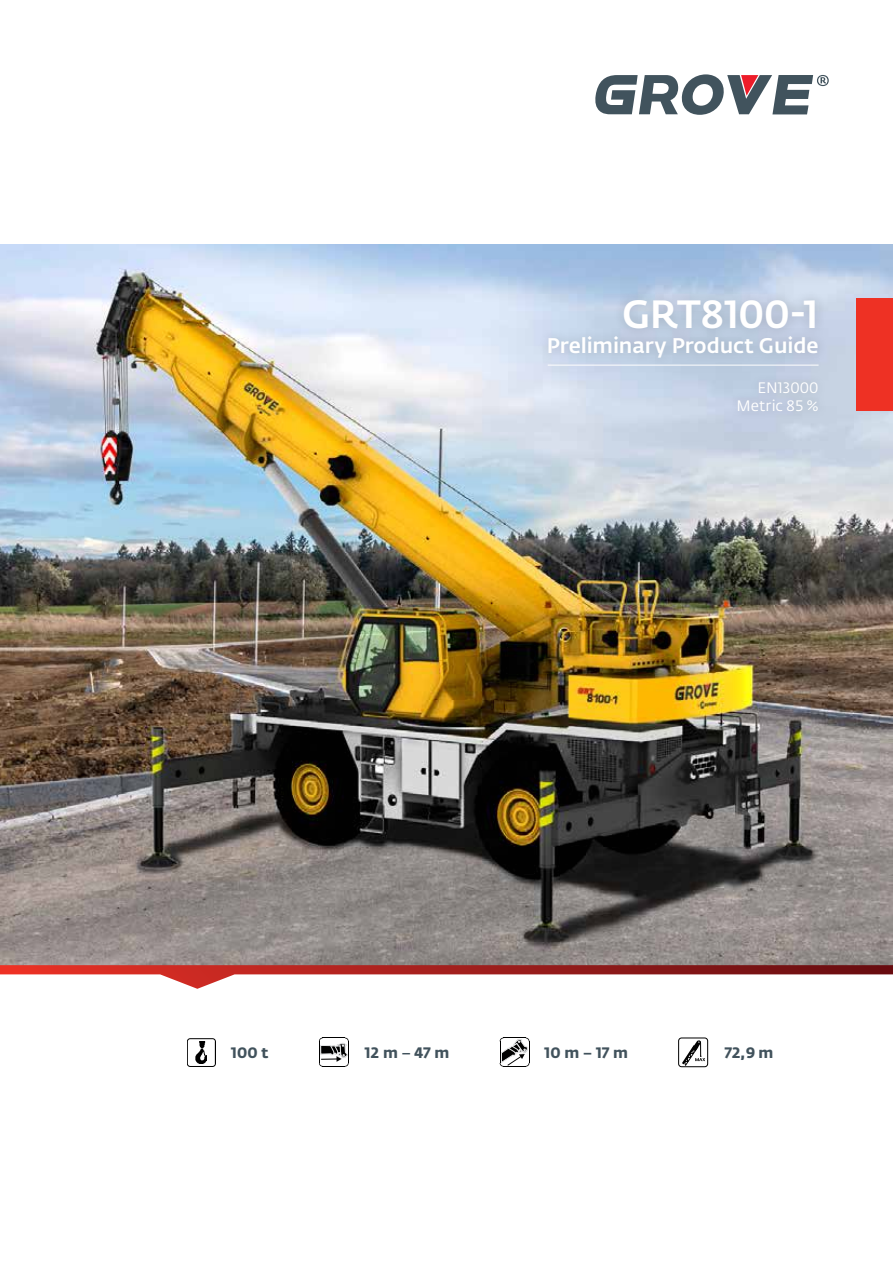
<style>
.page{position:relative;width:893px;height:1263px;background:#fff}
.page>*{position:absolute;margin:0;border:0;box-sizing:border-box;transform-origin:0 0}
.t1{font:500 39px "Fedra Sans Pro";letter-spacing:-.005em;color:#fff}
.t2{font:500 21px "Fedra Sans Pro";letter-spacing:-.005em;color:#fff}
.t3{font:700 15px "Fedra Sans Pro";color:#41525c}
.t4{font:15px/18px "Fedra Sans Pro";letter-spacing:.005em;color:#fff;text-align:right}
.s1{font-weight:500}
</style>
<div class="page">
<img style="left:0;top:244px;width:893px;height:617px">
<div style="left:537px;top:289px;width:292px;height:133px;background:#000;opacity:.2"></div>
<div style="left:538px;top:353px;width:290px;height:24px;background:#000;opacity:.2"></div>
<hr style="left:548px;top:365px;width:271px;height:1px;background:#fff">
<svg style="left:595px;top:74px;width:234px;height:41px"></svg>
<svg style="left:0;top:861px;width:893px;height:206px"></svg>
<div style="left:857px;top:299px;width:36px;height:112px;background:#ee3124"></div>
<h1 class="t1" style="left:622px;top:290px;width:198px">GRT8100-1</h1>
<p class="t2" style="left:547px;top:333px;width:273px">Preliminary Product Guide</p>
<p class="t4" style="left:737px;top:379px;width:83px">EN13000<br>Metric 85 %</p>
<p class="t3" style="left:231px;top:1043px;width:39px">100 t</p>
<p class="t3" style="left:365px;top:1043px;width:86px">12 m <span class="s1">–</span> 47 m</p>
<p class="t3" style="left:544px;top:1043px;width:86px">10 m – 17 m</p>
<p class="t3" style="left:725px;top:1043px;width:50px">72,9 m</p>
</div>
